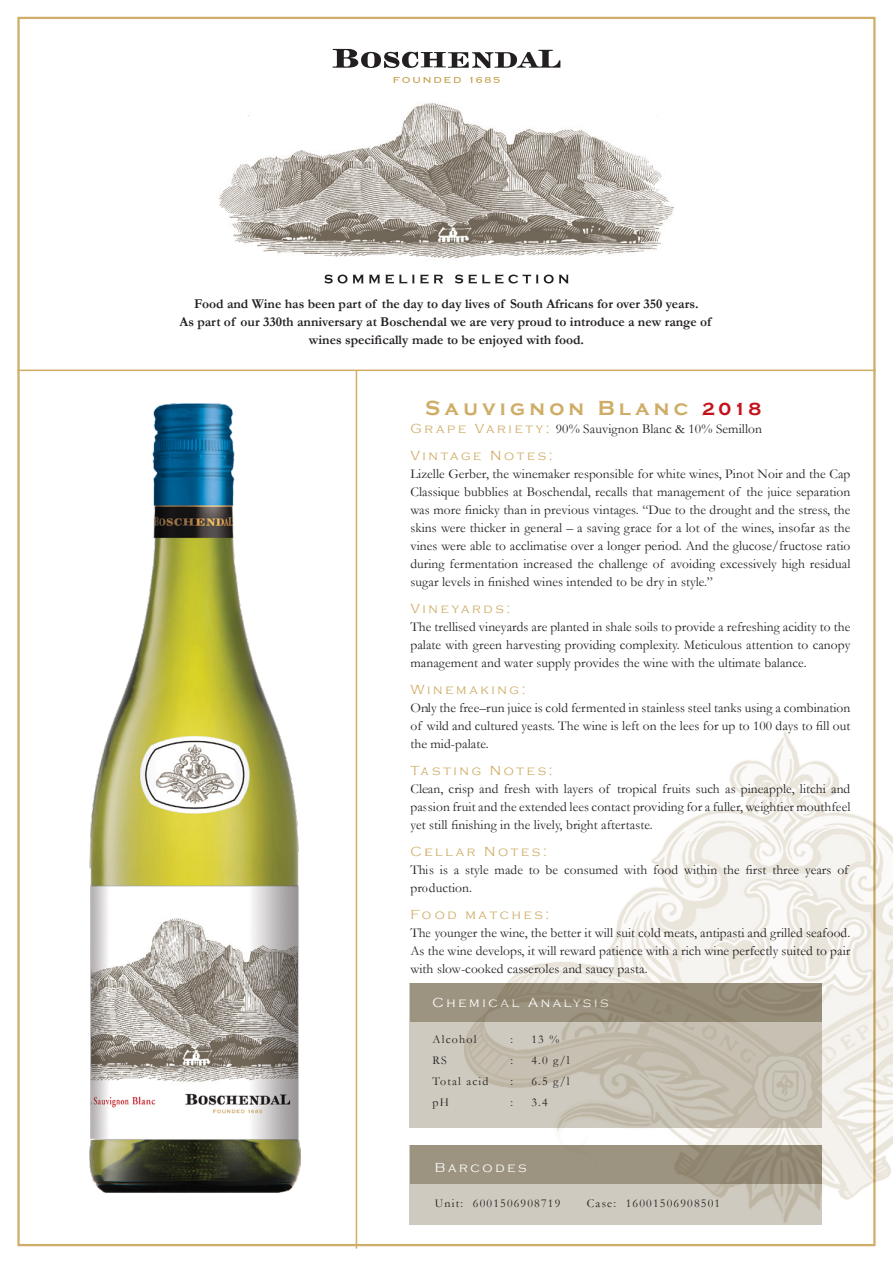
<style>
.page{position:relative;width:893px;height:1263px;background:#fff}
.page>*{position:absolute;margin:0;border:0;box-sizing:border-box;transform-origin:0 0}
.t1{font:700 21px "Copperplate Gothic";letter-spacing:.2em;color:#cfad66}
.t2{font:13.5px/18px "Garamond";letter-spacing:.005em;color:#231f20;text-align:justify}
.t3{font:700 13.5px/18px "Garamond";color:#231f20;text-align:center}
.t4{font:300 13.5px "Copperplate Gothic";letter-spacing:.2em;color:#cfad66}
.t5{font:300 13.5px "Copperplate Gothic";letter-spacing:.2em;color:#fff}
.t6{font:12px "Garamond";letter-spacing:.1em;color:#231f20}
.s1{font-size:18px;color:#c4121a}
.s2{font-family:"Copperplate Gothic";font-weight:300;color:#cfad66}
</style>
<div class="page">
<svg style="left:333px;top:49px;width:227px;height:20px"></svg>
<svg style="left:393px;top:77px;width:107px;height:6px"></svg>
<img style="left:219px;top:103px;width:455px;height:156px">
<svg style="left:324px;top:275px;width:23px;height:8px"></svg>
<svg style="left:353px;top:274px;width:90px;height:10px"></svg>
<svg style="left:455px;top:274px;width:114px;height:10px"></svg>
<hr style="left:17px;top:370px;width:858px;height:1px;background:#cfad66">
<hr style="left:356px;top:371px;width:1px;height:877px;background:#cfad66">
<div style="left:409px;top:983px;width:413px;height:145px;background:#cfcabf"></div>
<div style="left:410px;top:983px;width:412px;height:39px;background:#9c9481"></div>
<div style="left:409px;top:1145px;width:413px;height:80px;background:#cfcabf"></div>
<div style="left:410px;top:1145px;width:412px;height:39px;background:#9c9481"></div>
<img style="left:89px;top:403px;width:212px;height:790px">
<img style="left:426px;top:690px;width:467px;height:557px">
<p class="t3" style="left:194px;top:295px;width:506px">Food and Wine has been part of the day to day lives of South Africans for over 350 years.</p>
<p class="t3" style="left:179px;top:313px;width:533px">As part of our 330th anniversary at Boschendal we are very proud to introduce a new range of wines specifically made to be enjoyed with food.</p>
<p class="t1" style="left:425px;top:397px;width:337px">Sauvignon Blanc <span class="s1">2018</span></p>
<p class="t2" style="left:410px;top:419px;width:353px"><span class="s2">G r a p e Va r i e t y :</span> 90% Sauvignon Blanc &amp; 10% Semillon</p>
<p class="t4" style="left:410px;top:448px;width:144px">Vintage Notes:</p>
<p class="t2" style="left:410px;top:464px;width:442px">Lizelle Gerber, the winemaker responsible for white wines, Pinot Noir and the Cap Classique bubblies at Boschendal, recalls that management of the juice separation was more finicky than in previous vintages. “Due to the drought and the stress, the skins were thicker in general – a saving grace for a lot of the wines, insofar as the vines were able to acclimatise over a longer period. And the glucose/fructose ratio during fermentation increased the challenge of avoiding excessively high residual sugar levels in finished wines intended to be dry in style.”</p>
<p class="t4" style="left:410px;top:601px;width:101px">Vineyards:</p>
<p class="t2" style="left:410px;top:617px;width:441px">The trellised vineyards are planted in shale soils to provide a refreshing acidity to the palate with green harvesting providing complexity. Meticulous attention to canopy management and water supply provides the wine with the ultimate balance.</p>
<p class="t4" style="left:410px;top:682px;width:117px">Winemaking:</p>
<p class="t2" style="left:410px;top:698px;width:442px">Only the free–run juice is cold fermented in stainless steel tanks using a combination of wild and cultured yeasts. The wine is left on the lees for up to 100 days to fill out the mid-palate.</p>
<p class="t4" style="left:410px;top:763px;width:144px">Tasting Notes:</p>
<p class="t2" style="left:410px;top:779px;width:441px">Clean, crisp and fresh with layers of tropical fruits such as pineapple, litchi and passion fruit and the extended lees contact providing for a fuller, weightier mouthfeel yet still finishing in the lively, bright aftertaste.</p>
<p class="t4" style="left:410px;top:844px;width:138px">Cellar Notes:</p>
<p class="t2" style="left:410px;top:860px;width:440px">This is a style made to be consumed with food within the first three years of production.</p>
<p class="t4" style="left:410px;top:907px;width:140px">Food matches:</p>
<p class="t2" style="left:410px;top:923px;width:441px">The younger the wine, the better it will suit cold meats, antipasti and grilled seafood.<br>As the wine develops, it will reward patience with a rich wine perfectly suited to pair with slow-cooked casseroles and saucy pasta.</p>
<p class="t5" style="left:432px;top:995px;width:178px">Chemical Analysis</p>
<p class="t6" style="left:432px;top:1031px;width:46px">Alcohol</p>
<p class="t6" style="left:510px;top:1031px;width:4px">:</p>
<p class="t6" style="left:531px;top:1031px;width:29px">13 %</p>
<p class="t6" style="left:432px;top:1052px;width:16px">RS</p>
<p class="t6" style="left:510px;top:1052px;width:4px">:</p>
<p class="t6" style="left:531px;top:1052px;width:40px">4.0 g/l</p>
<p class="t6" style="left:432px;top:1073px;width:58px">Total acid</p>
<p class="t6" style="left:510px;top:1073px;width:4px">:</p>
<p class="t6" style="left:531px;top:1073px;width:40px">6.5 g/l</p>
<p class="t6" style="left:432px;top:1094px;width:18px">pH</p>
<p class="t6" style="left:510px;top:1094px;width:4px">:</p>
<p class="t6" style="left:531px;top:1094px;width:18px">3.4</p>
<p class="t5" style="left:435px;top:1160px;width:93px">Barcodes</p>
<p class="t6" style="left:435px;top:1195px;width:127px">Unit: 6001506908719</p>
<p class="t6" style="left:587px;top:1195px;width:135px">Case: 16001506908501</p>
</div>
